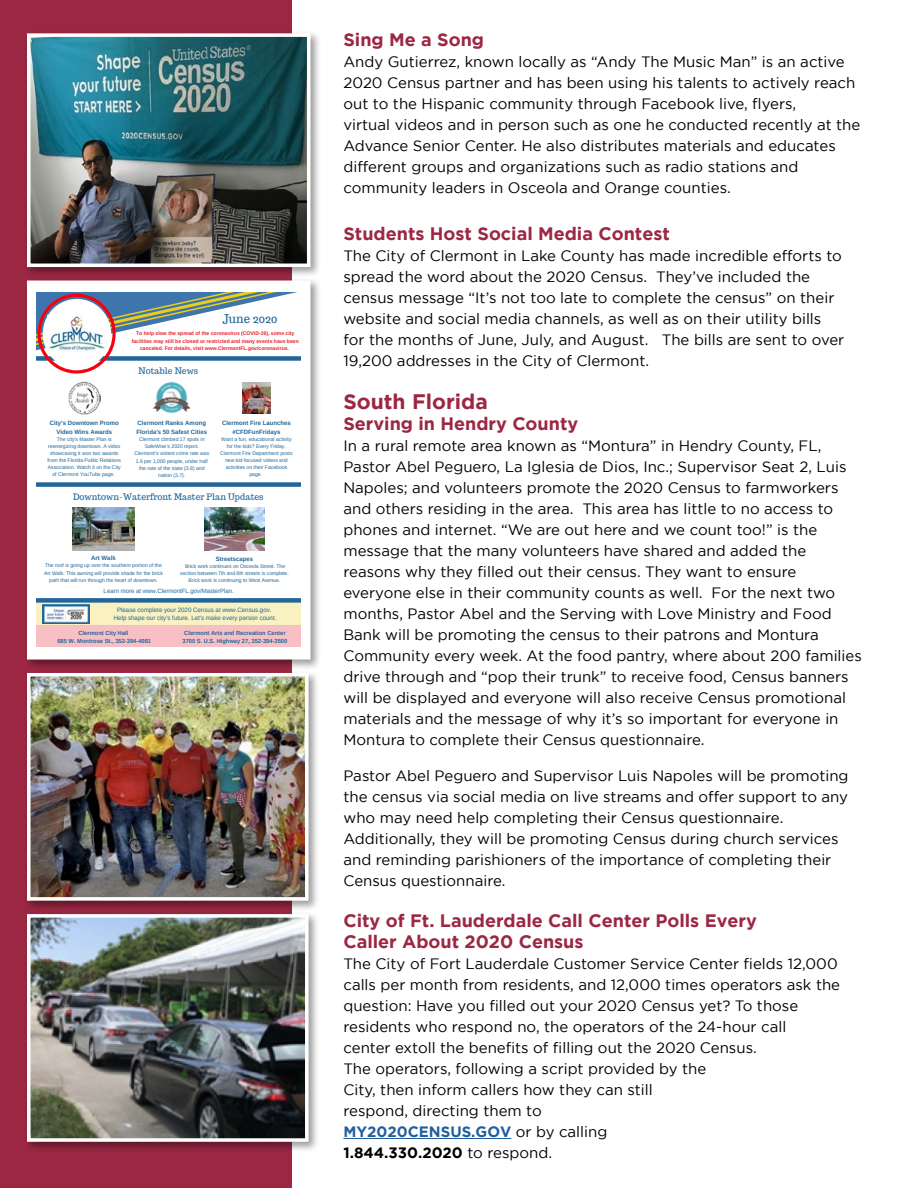
<style>
.page{position:relative;width:918px;height:1188px;background:#fff}
.page>*{position:absolute;margin:0;border:0;box-sizing:border-box;transform-origin:0 0}
.t1{font:700 21px "Gotham";color:#9b2743}
.t2{font:700 18px/21px "Gotham";color:#9b2743}
.t3{font:15px/21px "Gotham";color:#000}
.t4{font:11.7px "Trocchi";color:#269}
.t5{font:8.85px "Trocchi";color:#269}
.t6{font:6.3px/8.7px "Arimo";color:#269;text-align:center}
.t7{font:700 6.15px/8.6px "Arimo";color:#269;text-align:center}
.t8{font:6.15px "Arimo";color:#269}
.t9{font:700 5.85px/8.1px "Arimo";color:#269;text-align:center}
.t10{font:5.25px/7.1px "Arimo";color:#269;text-align:center}
.t11{font:700 5.25px/7.2px "Arimo";color:#e81d2c;text-align:center}
.s1{font-weight:700;color:#215e9e}
.s2{font-weight:700}
</style>
<div class="page">
<div style="left:0;top:0;width:292px;height:1188px;background:#9b2743"></div>
<div style="left:24px;top:278px;width:297px;height:393px;background:#000;opacity:.39"></div>
<div style="left:29px;top:283px;width:280px;height:374px;background:#fff"></div>
<div style="left:29px;top:625px;width:273px;height:25px;background:#f8c0c5"></div>
<svg style="left:36px;top:292px;width:265px;height:82px"></svg>
<div style="left:36px;top:600px;width:273px;height:26px;background:#f9f1c0"></div>
<svg style="left:36px;top:598px;width:265px;height:5px"></svg>
<img style="left:48px;top:316px;width:58px;height:36px">
<svg style="left:36px;top:482px;width:265px;height:5px"></svg>
<img style="left:204px;top:507px;width:61px;height:43px">
<div style="left:301px;top:301px;width:8px;height:356px;background:#fff"></div>
<div style="left:29px;top:283px;width:7px;height:374px;background:#fff"></div>
<div style="left:32px;top:648px;width:277px;height:9px;background:#fff"></div>
<img style="left:72px;top:507px;width:63px;height:43px">
<img style="left:43px;top:604px;width:47px;height:19px">
<img style="left:152px;top:381px;width:39px;height:33px">
<img style="left:68px;top:381px;width:33px;height:34px">
<img style="left:242px;top:383px;width:29px;height:30px">
<div style="left:27px;top:280px;width:284px;height:380px;border:3px solid #fff"></div>
<div style="left:24px;top:30px;width:297px;height:248px;background:#000;opacity:.39"></div>
<img style="left:32px;top:38px;width:274px;height:224px">
<div style="left:27px;top:33px;width:284px;height:234px;border:4px solid #fff"></div>
<hr style="left:343px;top:1138px;width:168px;height:1px;background:#215e9e">
<div style="left:24px;top:670px;width:296px;height:242px;background:#000;opacity:.39"></div>
<img style="left:32px;top:678px;width:272px;height:218px">
<div style="left:27px;top:673px;width:282px;height:228px;border:4px solid #fff"></div>
<div style="left:24px;top:911px;width:296px;height:242px;background:#000;opacity:.39"></div>
<img style="left:32px;top:919px;width:272px;height:218px">
<div style="left:27px;top:914px;width:282px;height:228px;border:4px solid #fff"></div>
<p class="t4" style="left:222px;top:311px;width:56px">June 2020</p>
<p class="t11" style="left:132px;top:330px;width:169px">To help slow the spread of the coronavirus (COVID-19), some city facilities may still be closed or restricted and many events have been canceled. For details, visit www.ClermontFL.gov/coronavirus.</p>
<p class="t5" style="left:139px;top:365px;width:61px">Notable News</p>
<p class="t7" style="left:50px;top:419px;width:70px">City's Downtown Promo<br>Video Wins Awards</p>
<p class="t10" style="left:48px;top:436px;width:75px">The city's Master Plan is reenergizing downtown. A video showcasing it won two awards from the Florida Public Relations<br>Association. Watch it on the City of Clermont YouTube page.</p>
<p class="t7" style="left:136px;top:419px;width:72px;text-align:left">Clermont Ranks Among<br>Florida's 50 Safest Cities</p>
<p class="t10" style="left:134px;top:436px;width:76px">Clermont climbed 17 spots in<br>SafeWise’s 2020 report.<br>Clermont’s violent crime rate was<br>1.6 per 1,000 people, under half the rate of the state (3.8) and nation (3.7).</p>
<p class="t7" style="left:222px;top:419px;width:70px">Clermont Fire Launches #CFDFunFridays</p>
<p class="t10" style="left:220px;top:436px;width:74px">Want a fun, educational activity for the kids? Every Friday,<br>Clermont Fire Department posts new kid-focused videos and activities on their Facebook page.</p>
<p class="t5" style="left:73px;top:491px;width:192px">Downtown-Waterfront Master Plan Updates</p>
<p class="t7" style="left:91px;top:554px;width:26px">Art Walk</p>
<p class="t10" style="left:44px;top:562px;width:120px">The roof is going up over the southern portion of the<br>Art Walk. This awning will provide shade for the brick path that will run through the heart of downtown.</p>
<p class="t7" style="left:216px;top:554px;width:39px">Streetscapes</p>
<p class="t10" style="left:180px;top:562px;width:110px">Brick work continues on Osceola Street. The section between 7th and 8th streets is complete.<br>Brick work is continuing to West Avenue.</p>
<p class="t8" style="left:104px;top:587px;width:132px">Learn more at www.ClermontFL.gov/MasterPlan.</p>
<p class="t6" style="left:114px;top:605px;width:164px">Please complete your 2020 Census at www.Census.gov.<br>Help shape our city's future. Let's make every person count.</p>
<p class="t9" style="left:57px;top:629px;width:95px">Clermont City Hall<br>685 W. Montrose St., 352-394-4081</p>
<p class="t9" style="left:182px;top:629px;width:106px">Clermont Arts and Recreation Center<br>3700 S. U.S. Highway 27, 352-394-3500</p>
<p class="t2" style="left:343px;top:29px;width:142px">Sing Me a Song</p>
<p class="t3" style="left:343px;top:51px;width:518px">Andy Gutierrez, known locally as “Andy The Music Man” is an active 2020 Census partner and has been using his talents to actively reach out to the Hispanic community through Facebook live, flyers,<br>virtual videos and in person such as one he conducted recently at the Advance Senior Center. He also distributes materials and educates different groups and organizations such as radio stations and community leaders in Osceola and Orange counties.</p>
<p class="t2" style="left:343px;top:223px;width:328px">Students Host Social Media Contest</p>
<p class="t3" style="left:343px;top:245px;width:502px">The City of Clermont in Lake County has made incredible efforts to spread the word about the 2020 Census. They’ve included the census message “It’s not too late to complete the census” on their website and social media channels, as well as on their utility bills for the months of June, July, and August. The bills are sent to over 19,200 addresses in the City of Clermont.</p>
<h1 class="t1" style="left:343px;top:389px;width:146px">South Florida</h1>
<p class="t2" style="left:343px;top:412px;width:236px">Serving in Hendry County</p>
<p class="t3" style="left:343px;top:435px;width:520px">In a rural remote area known as “Montura” in Hendry County, FL, Pastor Abel Peguero, La Iglesia de Dios, Inc.; Supervisor Seat 2, Luis Napoles; and volunteers promote the 2020 Census to farmworkers and others residing in the area. This area has little to no access to phones and internet. “We are out here and we count too!” is the message that the many volunteers have shared and added the reasons why they filled out their census. They want to ensure everyone else in their community counts as well. For the next two months, Pastor Abel and the Serving with Love Ministry and Food Bank will be promoting the census to their patrons and Montura Community every week. At the food pantry, where about 200 families drive through and “pop their trunk” to receive food, Census banners will be displayed and everyone will also receive Census promotional materials and the message of why it’s so important for everyone in Montura to complete their Census questionnaire.</p>
<p class="t3" style="left:343px;top:765px;width:507px">Pastor Abel Peguero and Supervisor Luis Napoles will be promoting the census via social media on live streams and offer support to any who may need help completing their Census questionnaire.<br>Additionally, they will be promoting Census during church services and reminding parishioners of the importance of completing their Census questionnaire.</p>
<p class="t2" style="left:343px;top:909px;width:415px">City of Ft. Lauderdale Call Center Polls Every<br>Caller About 2020 Census</p>
<p class="t3" style="left:343px;top:952px;width:498px">The City of Fort Lauderdale Customer Service Center fields 12,000 calls per month from residents, and 12,000 times operators ask the question: Have you filled out your 2020 Census yet? To those residents who respond no, the operators of the 24-hour call<br>center extoll the benefits of filling out the 2020 Census.<br>The operators, following a script provided by the<br>City, then inform callers how they can still<br>respond, directing them to<br><span class="s1">MY2020CENSUS.GOV</span> or by calling<br><span class="s2">1.844.330.2020</span> to respond.</p>
</div>
